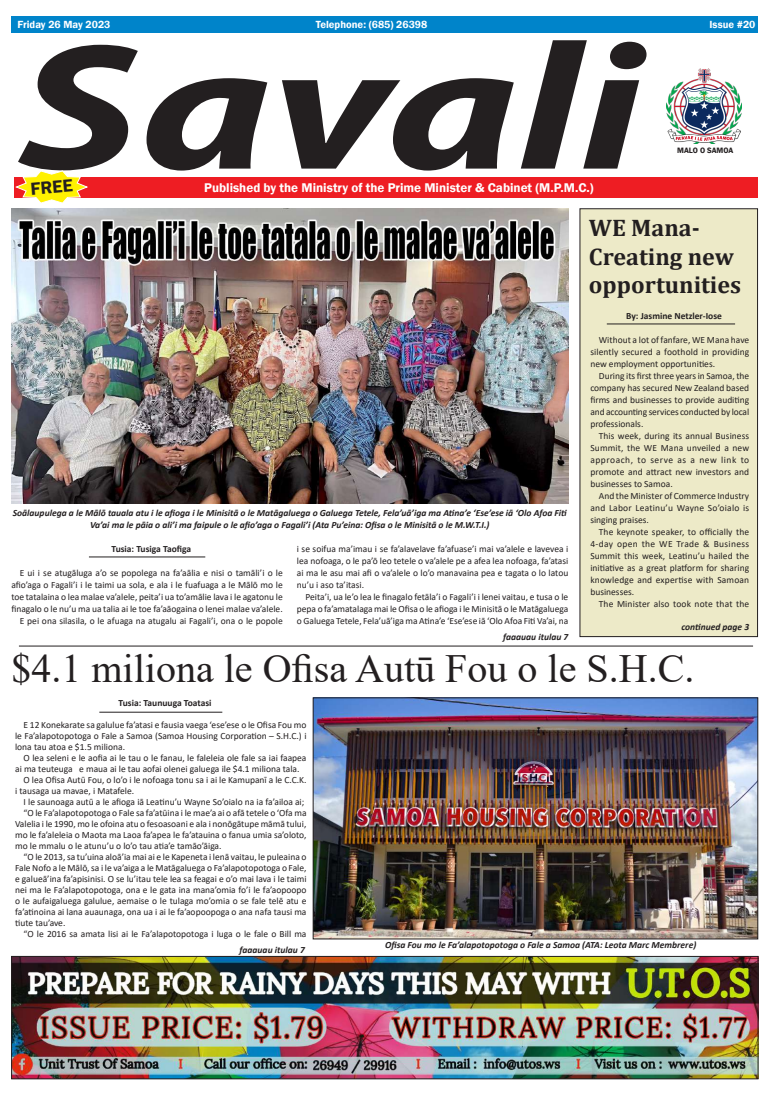
<style>
.page{position:relative;width:772px;height:1095px;background:#fff}
.page>*{position:absolute;margin:0;border:0;box-sizing:border-box;transform-origin:0 0}
.t1{font:italic 700 180.6px "Myriad Pro";color:#231f20;scale:1.3 1}
.t2{font:40px "Times New Roman";color:#231f20}
.t3{font:700 24px/28.8px "Cambria";color:#231f20}
.t4{font:600 18px "Franklin Gothic";color:#231f20}
.t5{font:600 13px "Franklin Gothic";color:#fff}
.t6{font:600 10.6px "Franklin Gothic";color:#fff}
.t7{font:9.5px/12px "Calibri";color:#231f20;text-align:justify}
.t8{font:italic 700 9.5px/12px "Calibri";color:#231f20;text-align:center}
.t9{font:700 9.5px "Calibri";color:#231f20}
.t10{font:600 8px "Franklin Gothic";color:#231f20}
</style>
<div class="page">
<div style="left:11px;top:16px;width:746px;height:16px;background:#0084ca"></div>
<div style="left:14px;top:177px;width:743px;height:21px;background:#ee1d23"></div>
<svg style="left:15px;top:171px;width:73px;height:32px"></svg>
<img style="left:666px;top:68px;width:75px;height:75px">
<img style="left:13px;top:957px;width:742px;height:119px">
<div style="left:11px;top:955px;width:746px;height:123px;border:1px solid #231f20"></div>
<img style="left:11px;top:208px;width:557px;height:295px">
<hr style="left:89px;top:556px;width:116px;height:1px;background:#231f20">
<hr style="left:19px;top:645px;width:733px;height:1px;background:#231f20">
<img style="left:315px;top:699px;width:440px;height:238px">
<div style="left:313px;top:697px;width:444px;height:242px;border:1px solid #231f20"></div>
<hr style="left:99px;top:711px;width:123px;height:1px;background:#231f20">
<div style="left:579px;top:209px;width:178px;height:427px;background:#edeac8"></div>
<hr style="left:606px;top:323px;width:128px;height:1px;background:#231f20">
<p class="t6" style="left:17px;top:18px;width:94px">Friday 26 May 2023</p>
<p class="t6" style="left:315px;top:18px;width:113px">Telephone: (685) 26398</p>
<p class="t6" style="left:709px;top:18px;width:47px">Issue #20</p>
<h1 class="t1" style="left:18px;top:-10px;width:481px">Savali</h1>
<h3 class="t4" style="left:30px;top:177px;width:44px;rotate:-5deg">FREE</h3>
<h3 class="t5" style="left:204px;top:180px;width:391px">Published by the Ministry of the Prime Minister &amp; Cabinet (M.P.M.C.)</h3>
<p class="t10" style="left:676px;top:145px;width:58px">MALO O SAMOA</p>
<p class="t8" style="left:13px;top:506px;width:555px">Soālaupulega a le Mālō tauala atu i le afioga i le Minisitā o le Matāgaluega o Galuega Tetele, Fela’uā’iga ma Atina’e ‘Ese’ese iā ‘Olo Afoa Fiti<br>Va’ai ma le pāia o ali’i ma faipule o le afio’aga o Fagali’i (Ata Pu’eina: Ofisa o le Minisitā o le M.W.T.I.)</p>
<p class="t9" style="left:111px;top:542px;width:81px">Tusia: Tusiga Taofiga</p>
<p class="t7" style="left:11px;top:566px;width:273px;text-align:right">E ui i se atugāluga a’o se popolega na fa’aālia e nisi o tamāli’i o le afio’aga o Fagali’i i le taimi ua sola, e ala i le fuafuaga a le Mālō mo le toe tatalaina o lea malae va’alele, peita’i ua to’amālie lava i le agatonu le finagalo o le nu’u ma ua talia ai le toe fa’aāogaina o lenei malae va’alele.<br>E pei ona silasila, o le afuaga na atugalu ai Fagali’i, ona o le popole</p>
<p class="t7" style="left:297px;top:542px;width:273px">i se soifua ma’imau i se fa’alavelave fa’afuase’i mai va’alele e lavevea i lea nofoaga, o le pa’ō leo tetele o va’alele pe a afea lea nofoaga, fa’atasi ai ma le asu mai afi o va’alele o lo’o manavaina pea e tagata o lo latou nu’u i aso ta’itasi.</p>
<p class="t7" style="left:297px;top:590px;width:273px;text-indent:9px">Peita’i, ua le’o lea le finagalo fetāla’i o Fagali’i i lenei vaitau, e tusa o le pepa o fa’amatalaga mai le Ofisa o le afioga i le Minisitā o le Matāgaluega o Galuega Tetele, Fela’uā’iga ma Atina’e ‘Ese’ese iā ‘Olo Afoa Fiti Va’ai, na</p>
<p class="t8" style="left:503px;top:630px;width:67px">faaauau itulau 7</p>
<h3 class="t3" style="left:588px;top:212px;width:154px">WE Mana-<br>Creating new opportunities</h3>
<p class="t9" style="left:625px;top:309px;width:97px">By: Jasmine Netzler-Iose</p>
<p class="t7" style="left:590px;top:334px;width:160px;text-indent:9px">Without a lot of fanfare, WE Mana have silently secured a foothold in providing new employment opportunities.</p>
<p class="t7" style="left:590px;top:370px;width:160px;text-indent:9px">During its first three years in Samoa, the company has secured New Zealand based firms and businesses to provide auditing and accounting services conducted by local professionals.</p>
<p class="t7" style="left:590px;top:430px;width:160px;text-indent:9px">This week, during its annual Business Summit, the WE Mana unveiled a new approach, to serve as a new link to promote and attract new investors and businesses to Samoa.</p>
<p class="t7" style="left:590px;top:490px;width:160px;text-indent:9px">And the Minister of Commerce Industry and Labor Leatinu’u Wayne So’oialo is singing praises.</p>
<p class="t7" style="left:590px;top:526px;width:160px;text-indent:9px">The keynote speaker, to officially the 4-day open the WE Trade &amp; Business Summit this week, Leatinu’u hailed the initiative as a great platform for sharing knowledge and expertise with Samoan businesses.</p>
<p class="t7" style="left:598px;top:598px;width:152px">The Minister also took note that the</p>
<p class="t8" style="left:681px;top:620px;width:69px">continued page 3</p>
<h2 class="t2" style="left:11px;top:640px;width:684px">$4.1 miliona le Ofisa Autū Fou o le S.H.C.</h2>
<p class="t9" style="left:119px;top:695px;width:94px">Tusia: Taunuuga Toatasi</p>
<p class="t7" style="left:15px;top:718px;width:293px;line-height:11px;text-indent:9px">E 12 Konekarate sa galulue fa’atasi e fausia vaega ‘ese’ese o le Ofisa Fou mo le Fa’alapotopotoga o Fale a Samoa (Samoa Housing Corporation – S.H.C.) i lona tau atoa e $1.5 miliona.</p>
<p class="t7" style="left:24px;top:751px;width:284px">O lea seleni e le aofia ai le tau o le fanau, le faleleia ole fale sa iai faapea</p>
<p class="t7" style="left:15px;top:762px;width:286px">ai ma teuteuga e maua ai le tau aofai olenei galuega ile $4.1 miliona tala.</p>
<p class="t7" style="left:24px;top:773px;width:284px">O lea Ofisa Autū Fou, o lo’o i le nofoaga tonu sa i ai le Kamupanī a le C.C.K.</p>
<p class="t7" style="left:15px;top:784px;width:120px">i tausaga ua mavae, i Matafele.</p>
<p class="t7" style="left:24px;top:795px;width:282px">I le saunoaga autū a le afioga iā Leatinu’u Wayne So’oialo na ia fa’ailoa ai;</p>
<p class="t7" style="left:24px;top:806px;width:284px">“O le Fa’alapotopotoga o Fale sa fa’atūina i le mae’a ai o afā tetele o ‘Ofa ma</p>
<p class="t7" style="left:15px;top:817px;width:292px">Valelia i le 1990, mo le ofoina atu o fesoasoani e ala i nonōgātupe māmā tului,</p>
<p class="t7" style="left:15px;top:828px;width:293px">mo le fa’aleleia o Maota ma Laoa fa’apea le fa’atauina o fanua umia sa’oloto,</p>
<p class="t7" style="left:15px;top:839px;width:208px">mo le mmalu o le atunu’u o lo’o tau atia’e tamāo’āiga.</p>
<p class="t7" style="left:24px;top:850px;width:284px">“O le 2013, sa tu’uina aloā’ia mai ai e le Kapeneta i lenā vaitau, le puleaina o</p>
<p class="t7" style="left:15px;top:861px;width:293px">Fale Nofo a le Mālō, sa i le va’aiga a le Matāgaluega o Fa’alapotopotoga o Fale,</p>
<p class="t7" style="left:15px;top:872px;width:293px">e galueā’ina fa’apisinisi. O se lu’itau tele lea sa feagai e o’o mai lava i le taimi</p>
<p class="t7" style="left:15px;top:883px;width:293px">nei ma le Fa’alapotopotoga, ona e le gata ina mana’omia fo’i le fa’aopoopo</p>
<p class="t7" style="left:15px;top:894px;width:293px">o le aufaigaluega galulue, aemaise o le tulaga mo’omia o se fale telē atu e</p>
<p class="t7" style="left:15px;top:905px;width:293px">fa’atinoina ai lana auaunaga, ona ua i ai le fa’aopoopoga o ana nafa tausi ma</p>
<p class="t7" style="left:15px;top:916px;width:52px">tiute tau’ave.</p>
<p class="t7" style="left:24px;top:927px;width:284px">“O le 2016 sa amata lisi ai le Fa’alapotopotoga i luga o le fale o Bill ma</p>
<p class="t8" style="left:239px;top:943px;width:67px">faaauau itulau 7</p>
<p class="t8" style="left:385px;top:938px;width:312px">Ofisa Fou mo le Fa’alapotopotoga o Fale a Samoa (ATA: Leota Marc Membrere)</p>
</div>
